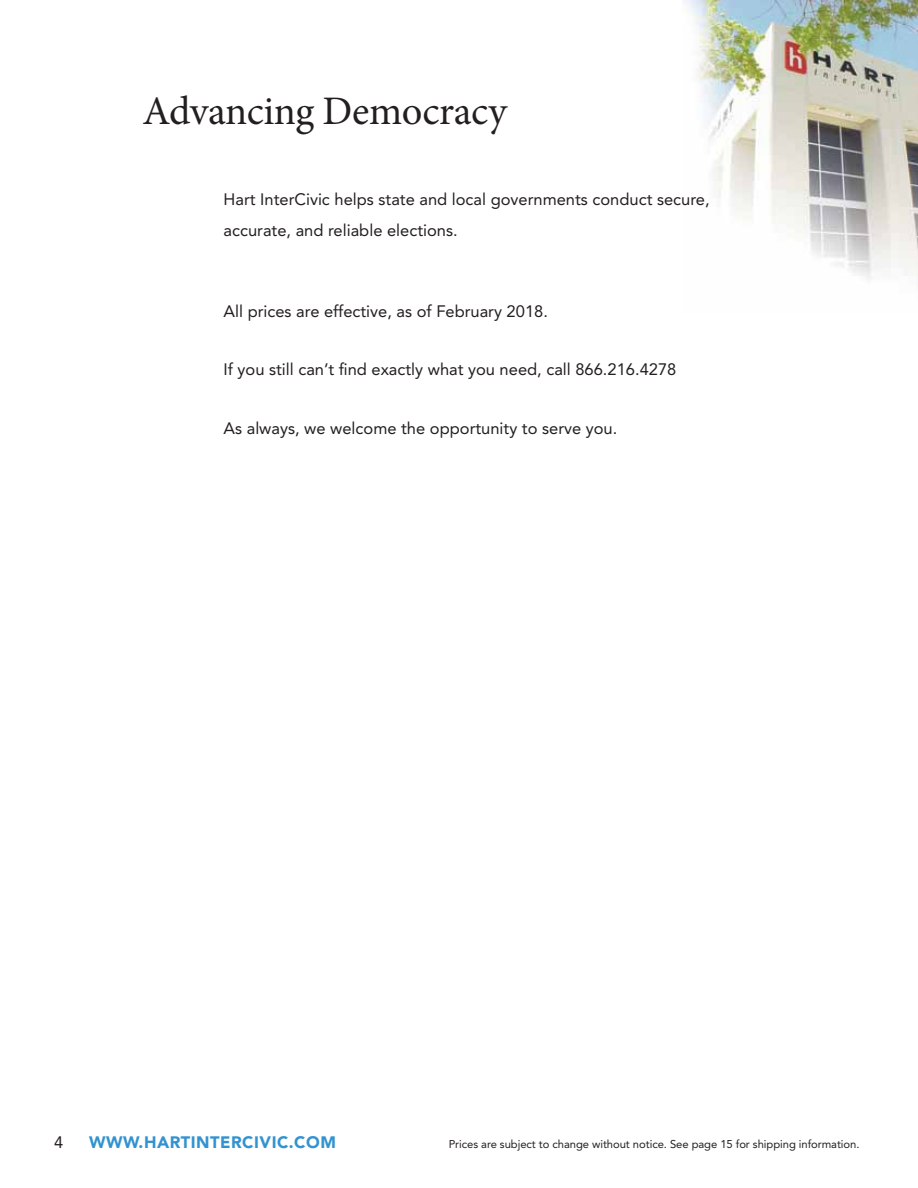
<style>
.page{position:relative;width:918px;height:1188px;background:#fff}
.page>*{position:absolute;margin:0;border:0;box-sizing:border-box;transform-origin:0 0}
.t1{font:40.5px "Minion Pro";letter-spacing:-.01em;color:#231f20}
.t2{font:16.5px/31.5px "Avenir LT Std";color:#231f20}
.t3{font:900 16.5px "Avenir LT Std";letter-spacing:.03em;color:#3293d0}
.t4{font:11.25px "Avenir LT Std";letter-spacing:-.005em;color:#231f20}
</style>
<div class="page">
<img style="left:685px;top:0;width:233px;height:279px">
<h1 class="t1" style="left:143px;top:95px;width:366px">Advancing Democracy</h1>
<p class="t2" style="left:224px;top:185px;width:488px">Hart InterCivic helps state and local governments conduct secure, accurate, and reliable elections.</p>
<p class="t2" style="left:224px;top:296px;width:326px">All prices are effective, as of February 2018.</p>
<p class="t2" style="left:224px;top:355px;width:454px">If you still can’t find exactly what you need, call 866.216.4278</p>
<p class="t2" style="left:224px;top:413px;width:395px">As always, we welcome the opportunity to serve you.</p>
<p class="t2" style="left:54px;top:1127px;width:11px">4</p>
<p class="t3" style="left:89px;top:1135px;width:248px">WWW.HARTINTERCIVIC.COM</p>
<p class="t4" style="left:449px;top:1139px;width:412px">Prices are subject to change without notice. See page 15 for shipping information.</p>
</div>
